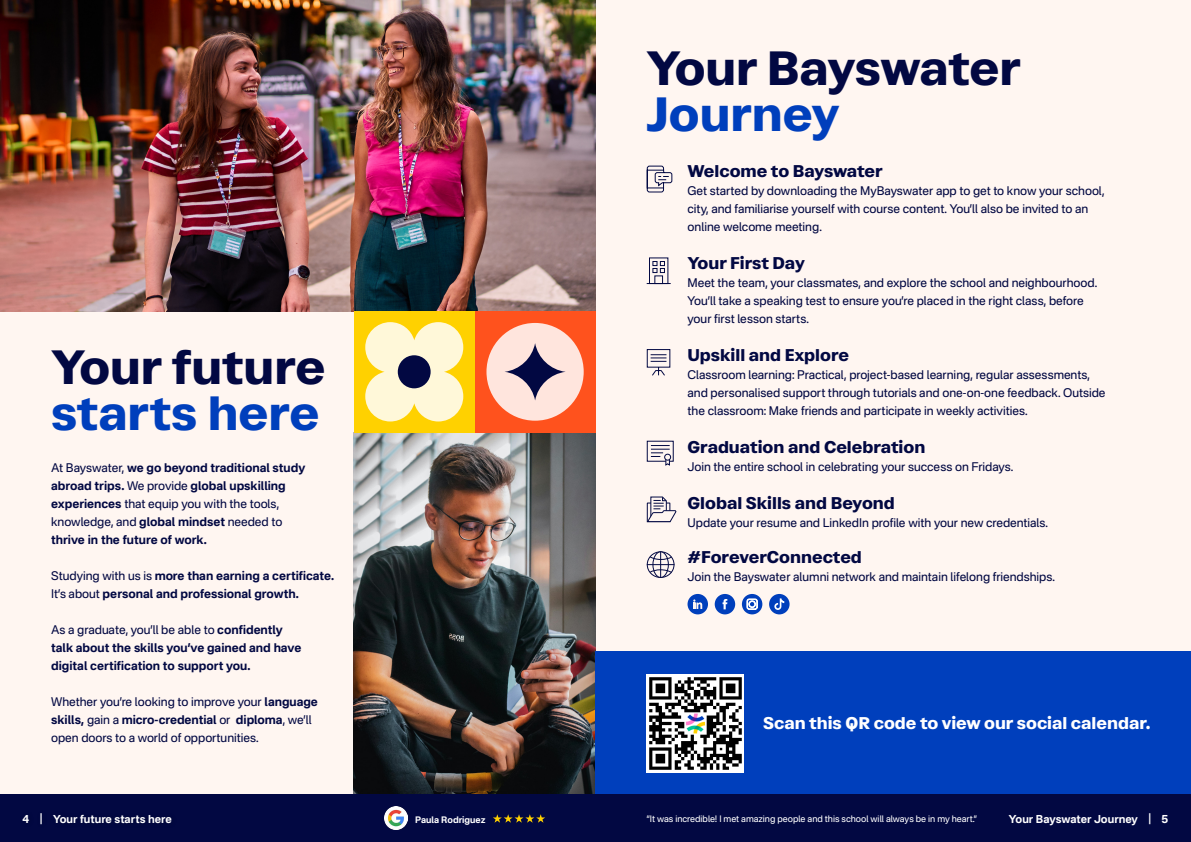
<style>
.page{position:relative;width:1191px;height:842px;background:#fff6f1}
.page>*{position:absolute;margin:0;border:0;box-sizing:border-box;transform-origin:0 0}
.t1{font:700 48px "Atak";color:#020842}
.t2{font:700 48px "Atak";color:#003fbc}
.t3{font:700 17px "Atak";color:#020842}
.t4{font:700 17px "Atak";color:#fff}
.t5{font:12px/18px "Nacelle";letter-spacing:-.005em;color:#020842}
.t6{font:700 12px/18px "Nacelle";color:#020842}
.t7{font:700 11px "Nacelle";color:#fff}
.t8{font:9px "Nacelle";letter-spacing:-.005em;color:#fff}
.t9{font:700 9px "Nacelle";color:#fff}
.s1{font-weight:400}
.s2{font-weight:700}
</style>
<div class="page">
<img style="left:0;top:0;width:595px;height:311px">
<img style="left:354px;top:433px;width:241px;height:362px">
<div style="left:475px;top:311px;width:120px;height:122px;background:#ff521d"></div>
<div style="left:486px;top:323px;width:97px;height:98px;background:#ffe5dd;border-radius:50%"></div>
<svg style="left:504px;top:343px;width:61px;height:57px"></svg>
<div style="left:354px;top:311px;width:121px;height:122px;background:#ffd100"></div>
<svg style="left:365px;top:322px;width:98px;height:99px;background:#fef0b4"></svg>
<div style="left:398px;top:355px;width:32px;height:33px;background:#020842;border-radius:50%"></div>
<div style="left:742px;top:594px;width:20px;height:20px;background:#003fbc;border-radius:50%"></div>
<svg style="left:746px;top:598px;width:12px;height:12px"></svg>
<div style="left:714px;top:594px;width:21px;height:20px;background:#003fbc;border-radius:50%"></div>
<svg style="left:722px;top:599px;width:5px;height:10px"></svg>
<div style="left:769px;top:594px;width:20px;height:20px;background:#003fbc;border-radius:50%"></div>
<svg style="left:774px;top:598px;width:10px;height:12px"></svg>
<div style="left:687px;top:594px;width:21px;height:20px;background:#003fbc;border-radius:50%"></div>
<svg style="left:693px;top:599px;width:9px;height:10px"></svg>
<div style="left:647px;top:441px;width:26px;height:21px;border:1px solid #020842"></div>
<svg style="left:651px;top:445px;width:20px;height:21px"></svg>
<svg style="left:646px;top:165px;width:27px;height:28px"></svg>
<svg style="left:646px;top:349px;width:25px;height:27px"></svg>
<svg style="left:646px;top:257px;width:25px;height:28px"></svg>
<svg style="left:646px;top:496px;width:31px;height:27px"></svg>
<svg style="left:647px;top:551px;width:27px;height:27px"></svg>
<div style="left:595px;top:651px;width:596px;height:150px;background:#003fbc"></div>
<img style="left:647px;top:674px;width:97px;height:98px">
<div style="left:0;top:795px;width:1191px;height:47px;background:#020842"></div>
<svg style="left:493px;top:814px;width:52px;height:9px"></svg>
<img style="left:384px;top:807px;width:23px;height:23px">
<h1 class="t1" style="left:51px;top:346px;width:276px">Your future</h1>
<h1 class="t2" style="left:51px;top:392px;width:270px">starts here</h1>
<p class="t6" style="left:51px;top:459px;width:256px"><span class="s1">At Bayswater,</span> we go beyond traditional study abroad trips. <span class="s1">We provide</span> global upskilling experiences <span class="s1">that equip you with the tools, knowledge, and</span> global mindset <span class="s1">needed to </span>thrive in the future of work.</p>
<p class="t6" style="left:51px;top:567px;width:285px"><span class="s1">Studying with us is</span> more than earning a certificate.<br><span class="s1">It’s about</span> personal and professional growth.</p>
<p class="t6" style="left:51px;top:621px;width:252px"><span class="s1">As a graduate, you’ll be able to</span> confidently talk about the skills you’ve gained and have digital certification to support you.</p>
<p class="t5" style="left:51px;top:693px;width:268px">Whether you’re looking to improve your <span class="s2">language skills,</span> gain a <span class="s2">micro-credential</span> or <span class="s2">diploma</span>, we’ll open doors to a world of opportunities.</p>
<h1 class="t1" style="left:646px;top:48px;width:376px">Your Bayswater</h1>
<h1 class="t2" style="left:646px;top:94px;width:194px">Journey</h1>
<h2 class="t3" style="left:687px;top:163px;width:197px">Welcome to Bayswater</h2>
<p class="t5" style="left:687px;top:182px;width:419px">Get started by downloading the MyBayswater app to get to know your school, city, and familiarise yourself with course content. You’ll also be invited to an online welcome meeting.</p>
<h2 class="t3" style="left:687px;top:256px;width:119px">Your First Day</h2>
<p class="t5" style="left:687px;top:275px;width:411px">Meet the team, your classmates, and explore the school and neighbourhood.<br>You’ll take a speaking test to ensure you’re placed in the right class, before your first lesson starts.</p>
<h2 class="t3" style="left:687px;top:348px;width:163px">Upskill and Explore</h2>
<p class="t5" style="left:687px;top:367px;width:420px">Classroom learning: Practical, project-based learning, regular assessments, and personalised support through tutorials and one-on-one feedback. Outside the classroom: Make friends and participate in weekly activities.</p>
<h2 class="t3" style="left:687px;top:440px;width:239px">Graduation and Celebration</h2>
<p class="t5" style="left:687px;top:458px;width:327px">Join the entire school in celebrating your success on Fridays.</p>
<h2 class="t3" style="left:687px;top:495px;width:209px">Global Skills and Beyond</h2>
<p class="t5" style="left:687px;top:514px;width:362px">Update your resume and LinkedIn profile with your new credentials.</p>
<h2 class="t3" style="left:687px;top:550px;width:176px">#ForeverConnected</h2>
<p class="t5" style="left:687px;top:569px;width:369px">Join the Bayswater alumni network and maintain lifelong friendships.</p>
<h2 class="t4" style="left:763px;top:716px;width:389px">Scan this QR code to view our social calendar.</h2>
<p class="t7" style="left:23px;top:814px;width:151px">4 | Your future starts here</p>
<p class="t9" style="left:415px;top:815px;width:72px">Paula Rodriguez</p>
<p class="t8" style="left:646px;top:815px;width:332px">“It was incredible! I met amazing people and this school will always be in my heart.”</p>
<p class="t7" style="left:1009px;top:814px;width:161px">Your Bayswater Journey | 5</p>
</div>
